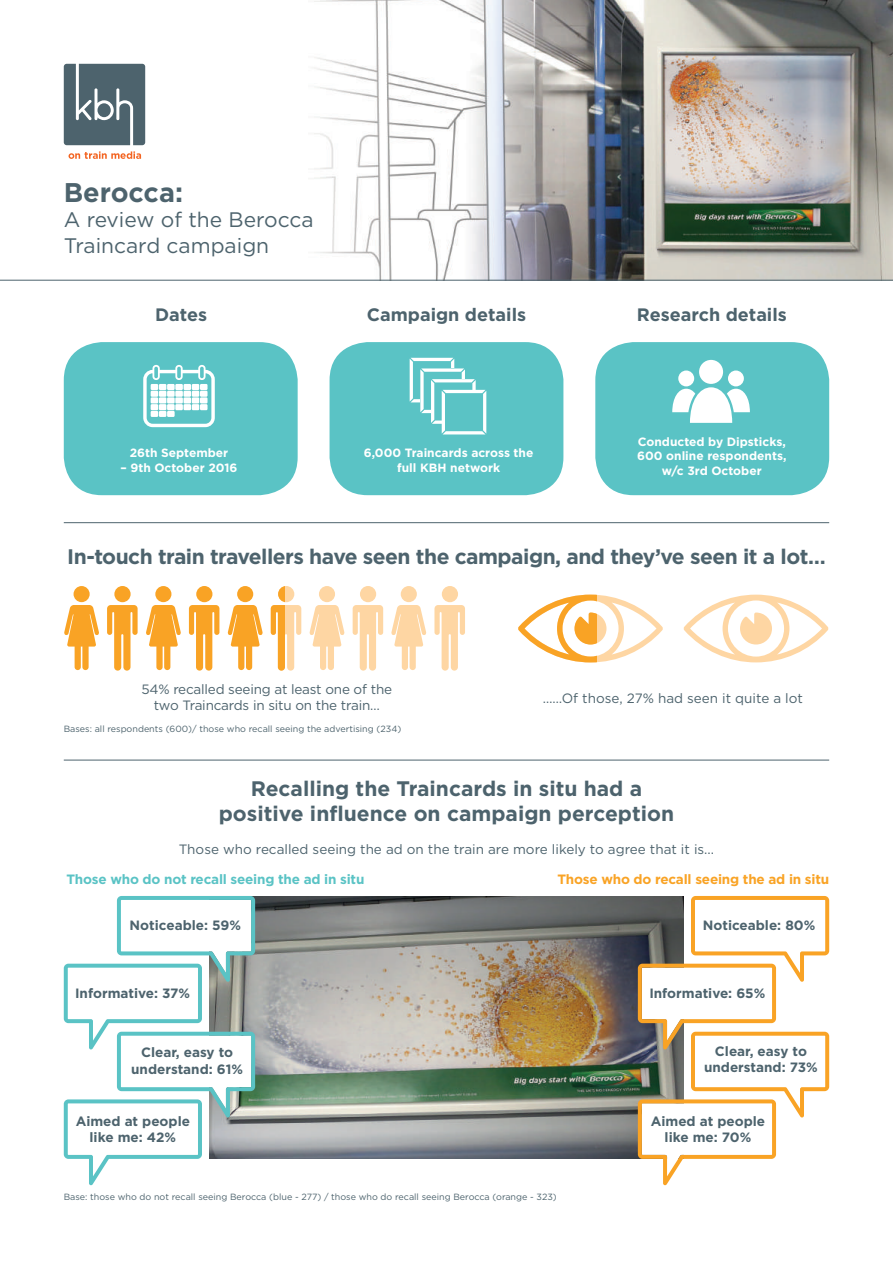
<style>
.page{position:relative;width:893px;height:1263px;background:#fff}
.page>*{position:absolute;margin:0;border:0;box-sizing:border-box;transform-origin:0 0}
.t1{font:700 27px "Gotham";color:#4d636d}
.t2{font:700 21px/25.2px "Gotham";letter-spacing:-.015em;color:#4d636d;text-align:center}
.t3{font:21px/25.2px "Gotham";color:#4d636d}
.t4{font:700 18px "Gotham";color:#4d636d}
.t5{font:13.5px/16.2px "Gotham";letter-spacing:-.005em;color:#4d636d;text-align:center}
.t6{font:700 13.5px/16.2px "Gotham";color:#4d636d;text-align:center}
.t7{font:700 13.5px "Gotham";letter-spacing:-.015em;color:#5ac3c5}
.t8{font:700 13.5px "Gotham";letter-spacing:-.015em;color:#f9a325}
.t9{font:700 12px/14.4px "Gotham";color:#fff;text-align:center}
.t10{font:9px "Gotham";color:#4d636d}
</style>
<div class="page">
<img style="left:285px;top:0;width:608px;height:280px">
<svg style="left:64px;top:64px;width:81px;height:81px;background:#60747d"></svg>
<svg style="left:69px;top:151px;width:72px;height:8px"></svg>
<hr style="left:0;top:280px;width:893px;height:1px;background:#4d636d">
<svg style="left:683px;top:595px;width:146px;height:67px"></svg>
<svg style="left:518px;top:595px;width:145px;height:67px"></svg>
<hr style="left:64px;top:760px;width:765px;height:1px;background:#4d636d">
<hr style="left:64px;top:522px;width:765px;height:1px;background:#4d636d">
<img style="left:255px;top:896px;width:383px;height:263px">
<svg style="left:64px;top:896px;width:191px;height:289px"></svg>
<svg style="left:638px;top:896px;width:191px;height:289px"></svg>
<div style="left:74px;top:586px;width:16px;height:16px;background:#f9a325;border-radius:50%"></div>
<svg style="left:64px;top:605px;width:35px;height:65px"></svg>
<div style="left:237px;top:586px;width:16px;height:16px;background:#f9a325;border-radius:50%"></div>
<svg style="left:228px;top:605px;width:35px;height:65px"></svg>
<div style="left:155px;top:586px;width:16px;height:16px;background:#f9a325;border-radius:50%"></div>
<svg style="left:146px;top:605px;width:35px;height:65px"></svg>
<div style="left:319px;top:586px;width:16px;height:16px;background:#fed6a3;border-radius:50%"></div>
<svg style="left:309px;top:605px;width:36px;height:65px"></svg>
<div style="left:401px;top:586px;width:16px;height:16px;background:#fed6a3;border-radius:50%"></div>
<svg style="left:391px;top:605px;width:35px;height:65px"></svg>
<div style="left:114px;top:586px;width:17px;height:16px;background:#f9a325;border-radius:50%"></div>
<svg style="left:107px;top:605px;width:31px;height:66px"></svg>
<div style="left:196px;top:586px;width:16px;height:16px;background:#f9a325;border-radius:50%"></div>
<svg style="left:189px;top:605px;width:30px;height:66px"></svg>
<svg style="left:271px;top:586px;width:30px;height:85px"></svg>
<div style="left:360px;top:586px;width:16px;height:16px;background:#fed6a3;border-radius:50%"></div>
<svg style="left:353px;top:605px;width:30px;height:66px"></svg>
<div style="left:442px;top:586px;width:16px;height:16px;background:#fed6a3;border-radius:50%"></div>
<svg style="left:434px;top:605px;width:31px;height:66px"></svg>
<div style="left:595px;top:342px;width:234px;height:153px;background:#5ac3c5;border-radius:38px"></div>
<div style="left:330px;top:342px;width:233px;height:153px;background:#5ac3c5;border-radius:38px"></div>
<div style="left:64px;top:342px;width:234px;height:153px;background:#5ac3c5;border-radius:38px"></div>
<svg style="left:143px;top:365px;width:72px;height:62px"></svg>
<svg style="left:410px;top:358px;width:76px;height:76px"></svg>
<svg style="left:672px;top:360px;width:78px;height:63px"></svg>
<h1 class="t1" style="left:64px;top:175px;width:121px">Berocca:</h1>
<h2 class="t3" style="left:64px;top:207px;width:251px">A review of the Berocca<br>Traincard campaign</h2>
<h3 class="t4" style="left:155px;top:303px;width:53px">Dates</h3>
<h3 class="t4" style="left:367px;top:303px;width:161px">Campaign details</h3>
<h3 class="t4" style="left:637px;top:303px;width:151px">Research details</h3>
<p class="t9" style="left:130px;top:446px;width:100px">26th September</p>
<p class="t9" style="left:121px;top:460px;width:119px">– 9th October 2016</p>
<p class="t9" style="left:364px;top:446px;width:171px">6,000 Traincards across the full KBH network</p>
<p class="t9" style="left:637px;top:434px;width:151px">Conducted by Dipsticks,<br>600 online respondents, w/c 3rd October</p>
<h2 class="t2" style="left:67px;top:544px;width:760px">In-touch train travellers have seen the campaign, and they’ve seen it a lot…</h2>
<p class="t5" style="left:142px;top:681px;width:252px">54% recalled seeing at least one of the two Traincards in situ on the train…</p>
<p class="t10" style="left:64px;top:723px;width:339px">Bases: all respondents (600)/ those who recall seeing the advertising (234)</p>
<p class="t5" style="left:543px;top:689px;width:262px">……Of those, 27% had seen it quite a lot</p>
<h2 class="t2" style="left:219px;top:776px;width:457px">Recalling the Traincards in situ had a positive influence on campaign perception</h2>
<p class="t5" style="left:179px;top:841px;width:537px">Those who recalled seeing the ad on the train are more likely to agree that it is...</p>
<p class="t7" style="left:66px;top:871px;width:299px">Those who do not recall seeing the ad in situ</p>
<p class="t8" style="left:557px;top:871px;width:273px">Those who do recall seeing the ad in situ</p>
<p class="t6" style="left:130px;top:917px;width:113px">Noticeable: 59%</p>
<p class="t6" style="left:703px;top:917px;width:114px">Noticeable: 80%</p>
<p class="t6" style="left:75px;top:985px;width:117px">Informative: 37%</p>
<p class="t6" style="left:649px;top:985px;width:118px">Informative: 65%</p>
<p class="t6" style="left:131px;top:1044px;width:113px">Clear, easy to understand: 61%</p>
<p class="t6" style="left:76px;top:1113px;width:116px">Aimed at people like me: 42%</p>
<p class="t10" style="left:64px;top:1191px;width:495px">Base: those who do not recall seeing Berocca (blue - 277) / those who do recall seeing Berocca (orange - 323)</p>
<p class="t6" style="left:704px;top:1043px;width:115px">Clear, easy to understand: 73%</p>
<p class="t6" style="left:651px;top:1113px;width:116px">Aimed at people like me: 70%</p>
</div>
